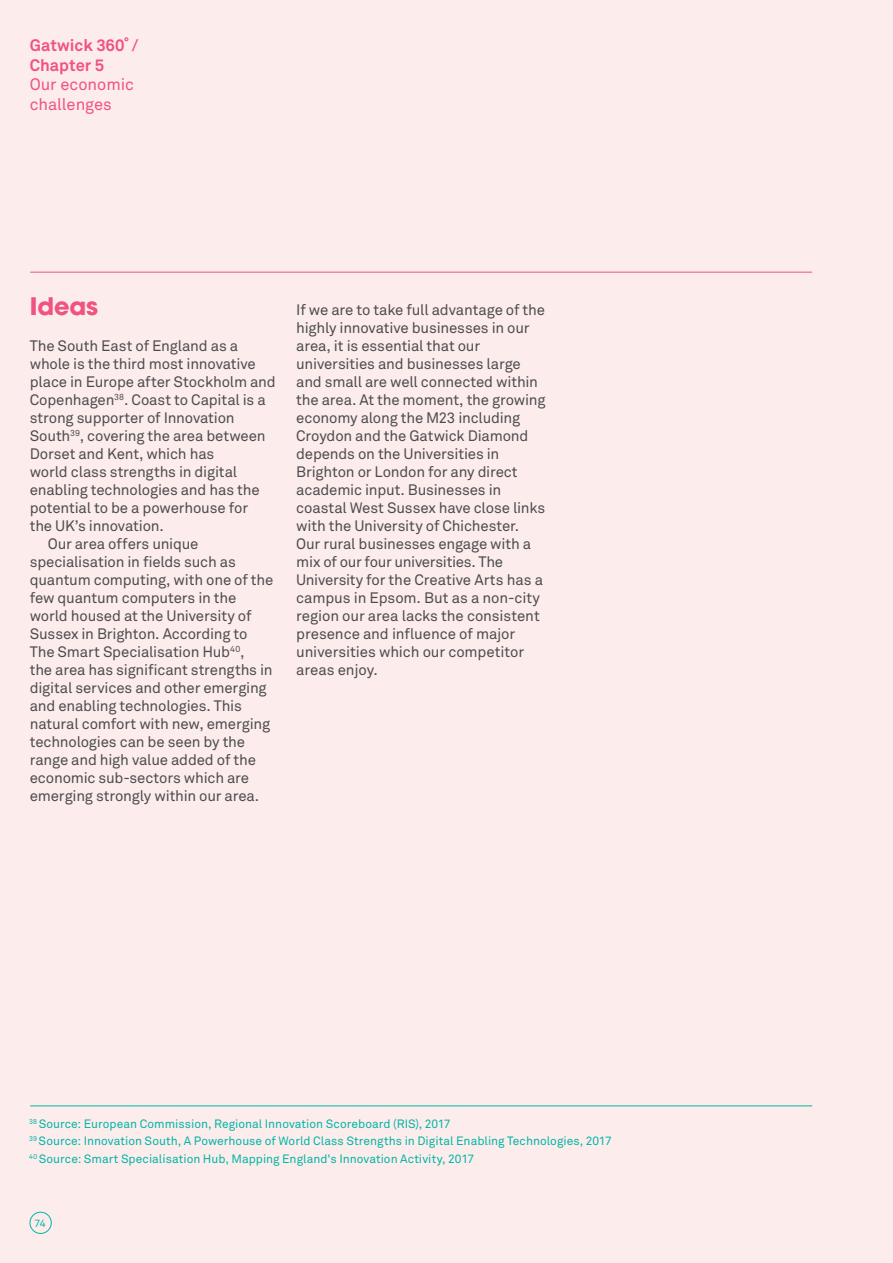
<style>
.page{position:relative;width:893px;height:1263px;background:#fdecec}
.page>*{position:absolute;margin:0;border:0;box-sizing:border-box;transform-origin:0 0}
.t1{font:700 24px "Avant Garde";letter-spacing:-.005em;color:#f0537d}
.t2{font:16.5px/19.5px "Akkurat";letter-spacing:-.005em;color:#f0537d}
.t3{font:700 16.5px/19.5px "Akkurat";color:#f0537d}
.t4{font:15px/18px "Akkurat";letter-spacing:-.01em;color:#4d4d4f}
.t5{font:12px/17.7px "Akkurat";color:#00b6a5}
.t6{font:10.5px "Akkurat";color:#00b6a5}
</style>
<div class="page">
<hr style="left:30px;top:272px;width:782px;height:1px;background:#f0537d">
<hr style="left:30px;top:1105px;width:782px;height:1px;background:#00b6a5">
<div style="left:30px;top:1212px;width:22px;height:22px;border:1px solid #00b6a5;border-radius:50%"></div>
<p class="t3" style="left:30px;top:36px;width:110px">Gatwick 360˚ /<br>Chapter 5</p>
<p class="t2" style="left:30px;top:75px;width:106px">Our economic challenges</p>
<h1 class="t1" style="left:30px;top:290px;width:70px">Ideas</h1>
<p class="t4" style="left:30px;top:336px;width:210px">The South East of England as a</p>
<p class="t4" style="left:30px;top:354px;width:228px">whole is the third most innovative</p>
<p class="t4" style="left:30px;top:372px;width:248px">place in Europe after Stockholm and</p>
<p class="t4" style="left:30px;top:390px;width:238px">Copenhagen<sup>38</sup>. Coast to Capital is a</p>
<p class="t4" style="left:30px;top:408px;width:206px">strong supporter of Innovation</p>
<p class="t4" style="left:30px;top:426px;width:237px">South<sup>39</sup>, covering the area between</p>
<p class="t4" style="left:30px;top:444px;width:186px">Dorset and Kent, which has</p>
<p class="t4" style="left:30px;top:462px;width:209px">world class strengths in digital</p>
<p class="t4" style="left:30px;top:480px;width:231px">enabling technologies and has the</p>
<p class="t4" style="left:30px;top:498px;width:220px">potential to be a powerhouse for</p>
<p class="t4" style="left:30px;top:516px;width:136px">the UK’s innovation.</p>
<p class="t4" style="left:48px;top:534px;width:152px">Our area offers unique</p>
<p class="t4" style="left:30px;top:552px;width:208px">specialisation in fields such as</p>
<p class="t4" style="left:30px;top:570px;width:245px">quantum computing, with one of the</p>
<p class="t4" style="left:30px;top:588px;width:208px">few quantum computers in the</p>
<p class="t4" style="left:30px;top:606px;width:223px">world housed at the University of</p>
<p class="t4" style="left:30px;top:624px;width:219px">Sussex in Brighton. According to</p>
<p class="t4" style="left:30px;top:642px;width:216px">The Smart Specialisation Hub<sup>40</sup>,</p>
<p class="t4" style="left:30px;top:660px;width:244px">the area has significant strengths in</p>
<p class="t4" style="left:30px;top:678px;width:238px">digital services and other emerging</p>
<p class="t4" style="left:30px;top:696px;width:214px">and enabling technologies. This</p>
<p class="t4" style="left:30px;top:714px;width:242px">natural comfort with new, emerging</p>
<p class="t4" style="left:30px;top:732px;width:217px">technologies can be seen by the</p>
<p class="t4" style="left:30px;top:750px;width:228px">range and high value added of the</p>
<p class="t4" style="left:30px;top:768px;width:221px">economic sub-sectors which are</p>
<p class="t4" style="left:30px;top:786px;width:231px">emerging strongly within our area.</p>
<p class="t4" style="left:296px;top:300px;width:251px">If we are to take full advantage of the highly innovative businesses in our area, it is essential that our universities and businesses large and small are well connected within the area. At the moment, the growing economy along the M23 including Croydon and the Gatwick Diamond depends on the Universities in Brighton or London for any direct academic input. Businesses in coastal West Sussex have close links with the University of Chichester.<br>Our rural businesses engage with a mix of our four universities. The University for the Creative Arts has a campus in Epsom. But as a non-city region our area lacks the consistent presence and influence of major universities which our competitor areas enjoy.</p>
<p class="t5" style="left:29px;top:1114px;width:584px"><sup>38</sup> Source: European Commission, Regional Innovation Scoreboard (RIS), 2017<br><sup>39</sup> Source: Innovation South, A Powerhouse of World Class Strengths in Digital Enabling Technologies, 2017<br><sup>40</sup> Source: Smart Specialisation Hub, Mapping England's Innovation Activity, 2017</p>
<p class="t6" style="left:34px;top:1217px;width:13px">74</p>
</div>
